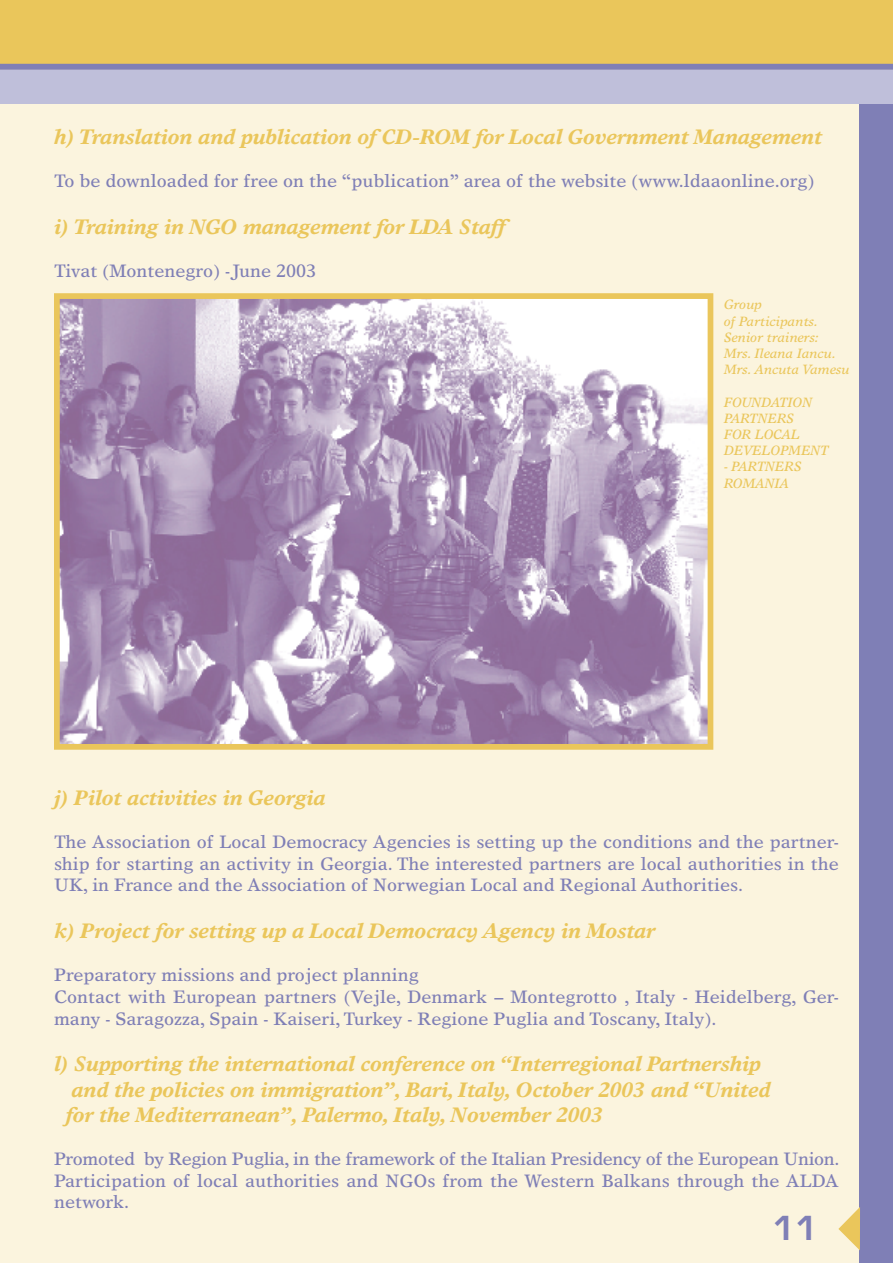
<style>
.page{position:relative;width:893px;height:1263px;background:#fff}
.page>*{position:absolute;margin:0;border:0;box-sizing:border-box;transform-origin:0 0}
.t1{font:700 36px "Eurostile";color:#7f7fb6}
.testo{font:italic 700 21px "Times Europa";color:#eac65b}
.testo-2{font:18px/21.6px "Times Europa";color:#7f7fb6}
.testo-3{font:18px "Times Europa";letter-spacing:-.02em;color:#7f7fb6}
.didascalie{font:italic 13.5px "Times Europa";color:#eac65b}
</style>
<div class="page">
<div style="left:0;top:0;width:893px;height:64px;background:#eac65b"></div>
<div style="left:0;top:66px;width:893px;height:1197px;background:#fbf4de"></div>
<div style="left:860px;top:90px;width:33px;height:1173px;background:#7f7fb6"></div>
<svg style="left:838px;top:1207px;width:22px;height:43px"></svg>
<div style="left:0;top:64px;width:893px;height:6px;background:#7f7fb6"></div>
<div style="left:0;top:70px;width:893px;height:33px;background:#bfbfda"></div>
<img style="left:61px;top:300px;width:645px;height:443px">
<div style="left:54px;top:293px;width:659px;height:457px;border:6px solid #eac65b"></div>
<p class="testo" style="left:54px;top:124px;width:769px">h) Translation and publication of CD-ROM for Local Government Management</p>
<p class="testo-2" style="left:54px;top:170px;width:762px">To be downloaded for free on the “publication” area of the website (www.ldaaonline.org)</p>
<p class="testo" style="left:54px;top:214px;width:453px">i) Training in NGO management for LDA Staff</p>
<p class="testo-2" style="left:54px;top:260px;width:264px">Tivat (Montenegro) -June 2003</p>
<p class="didascalie" style="left:724px;top:297px;width:40px">Group</p>
<p class="didascalie" style="left:724px;top:313px;width:95px">of Participants.</p>
<p class="didascalie" style="left:724px;top:329px;width:96px">Senior trainers:</p>
<p class="didascalie" style="left:724px;top:345px;width:113px">Mrs. Ileana Iancu.</p>
<p class="didascalie" style="left:724px;top:362px;width:127px">Mrs. Ancuta Vamesu</p>
<p class="didascalie" style="left:724px;top:394px;width:90px">FOUNDATION</p>
<p class="didascalie" style="left:724px;top:410px;width:72px">PARTNERS</p>
<p class="didascalie" style="left:724px;top:426px;width:78px">FOR LOCAL</p>
<p class="didascalie" style="left:724px;top:443px;width:106px">DEVELOPMENT</p>
<p class="didascalie" style="left:724px;top:459px;width:79px">- PARTNERS</p>
<p class="didascalie" style="left:724px;top:475px;width:66px">ROMANIA</p>
<p class="testo" style="left:54px;top:785px;width:273px">j) Pilot activities in Georgia</p>
<p class="testo-2" style="left:54px;top:831px;width:786px;text-align:justify">The Association of Local Democracy Agencies is setting up the conditions and the partner&shy;ship for starting an activity in Georgia. The interested partners are local authorities in the UK, in France and the Association of Norwegian Local and Regional Authorities.</p>
<p class="testo" style="left:54px;top:918px;width:603px">k) Project for setting up a Local Democracy Agency in Mostar</p>
<p class="testo-2" style="left:54px;top:964px;width:366px">Preparatory missions and project planning</p>
<p class="testo-2" style="left:54px;top:985px;width:786px">Contact with European partners (Vejle, Denmark – Montegrotto , Italy - Heidelberg, Ger&shy;many - Saragozza, Spain - Kaiseri, Turkey - Regione Puglia and Toscany, Italy).</p>
<p class="testo" style="left:54px;top:1052px;width:708px">l) Supporting the international conference on “Interregional Partnership</p>
<p class="testo" style="left:72px;top:1077px;width:700px">and the policies on immigration”, Bari, Italy, October 2003 and “United</p>
<p class="testo" style="left:66px;top:1102px;width:539px">for the Mediterranean”, Palermo, Italy, November 2003</p>
<p class="testo-3" style="left:54px;top:1148px;width:787px">Promoted by Region Puglia, in the framework of the Italian Presidency of the European Union.</p>
<p class="testo-2" style="left:54px;top:1169px;width:786px">Participation of local authorities and NGOs from the Western Balkans through the ALDA network.</p>
<h1 class="t1" style="left:772px;top:1209px;width:47px">11</h1>
</div>
